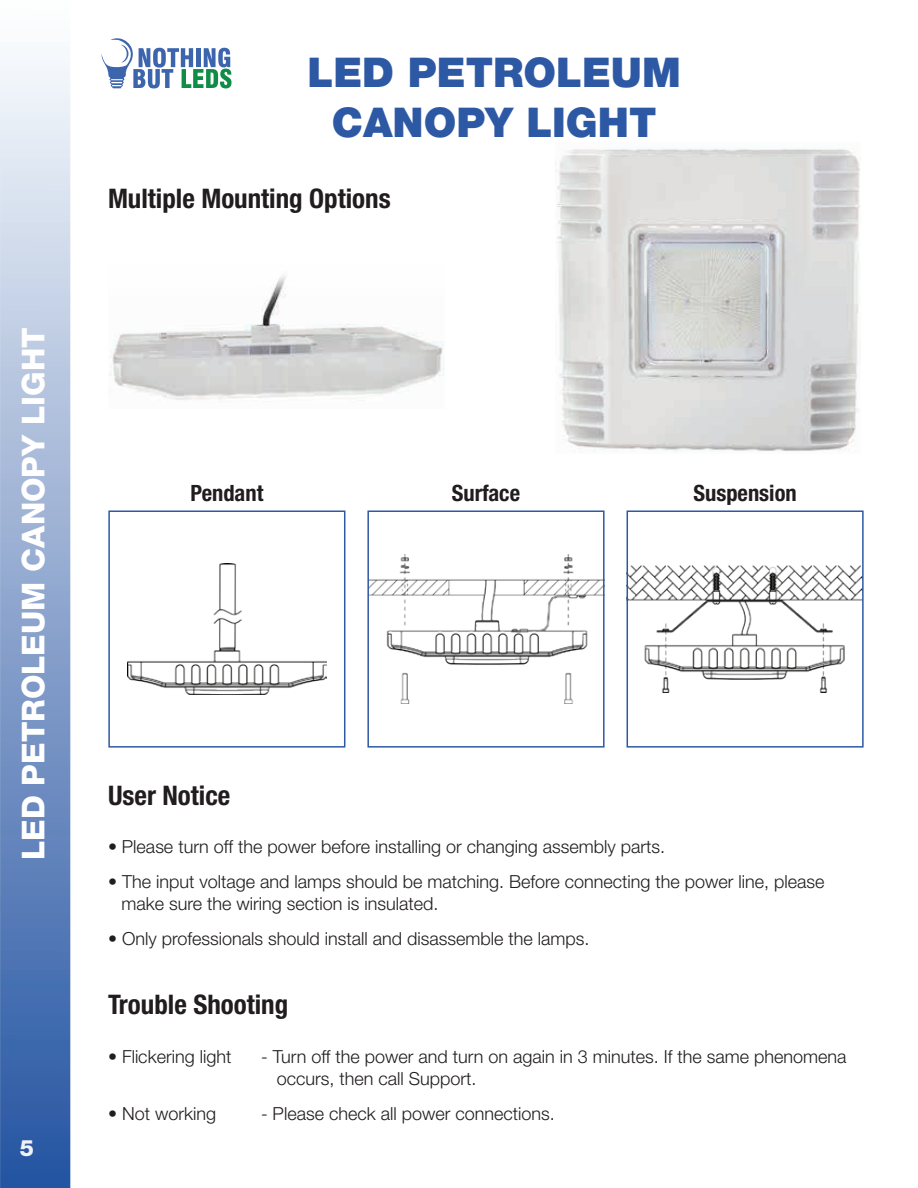
<style>
.page{position:relative;width:918px;height:1188px;background:#fff}
.page>*{position:absolute;margin:0;border:0;box-sizing:border-box;transform-origin:0 0}
.t1{font:900 41.1px/49.2px "Helvetica Neue LT Pro";color:#2d59a4;text-align:center}
.t2{font:800 31.5px "Helvetica Neue LT Std";color:#fff}
.t3{font:700 condensed 27px "Helvetica Neue LT Std";color:#211d1e}
.t4{font:700 condensed 22.5px "Helvetica Neue LT Std";color:#211d1e}
.t5{font:800 22.5px "Helvetica Neue LT Std";color:#f1f2f9}
.t6{font:300 18px/21.6px "Helvetica Neue LT Pro";color:#211d1e}
</style>
<div class="page">
<svg style="left:0;top:60px;width:70px;height:1128px;background:#8ba4cd"></svg>
<svg style="left:102px;top:38px;width:130px;height:50px"></svg>
<img style="left:110px;top:313px;width:334px;height:87px">
<img style="left:262px;top:276px;width:24px;height:37px">
<img style="left:370px;top:555px;width:232px;height:149px">
<img style="left:128px;top:563px;width:199px;height:132px">
<img style="left:626px;top:565px;width:235px;height:128px">
<div style="left:108px;top:510px;width:237px;height:238px;border:2px solid #2d59a4"></div>
<div style="left:367px;top:510px;width:238px;height:238px;border:2px solid #2d59a4"></div>
<div style="left:627px;top:510px;width:237px;height:238px;border:2px solid #2d59a4"></div>
<img style="left:555px;top:148px;width:306px;height:304px">
<h2 class="t2" style="left:15px;top:860px;width:534px;rotate:-90deg">LED PETROLEUM CANOPY LIGHT</h2>
<p class="t5" style="left:20px;top:1134px;width:16px">5</p>
<h1 class="t1" style="left:307px;top:48px;width:375px">LED PETROLEUM<br>CANOPY LIGHT</h1>
<h3 class="t3" style="left:108px;top:182px;width:284px">Multiple Mounting Options</h3>
<p class="t4" style="left:191px;top:479px;width:74px">Pendant</p>
<p class="t4" style="left:452px;top:479px;width:70px">Surface</p>
<p class="t4" style="left:693px;top:479px;width:105px">Suspension</p>
<h3 class="t3" style="left:108px;top:779px;width:124px">User Notice</h3>
<p class="t6" style="left:108px;top:835px;width:559px">• Please turn off the power before installing or changing assembly parts.</p>
<p class="t6" style="left:122px;top:870px;width:705px;text-indent:-14px">• The input voltage and lamps should be matching. Before connecting the power line, please make sure the wiring section is insulated.</p>
<p class="t6" style="left:108px;top:927px;width:483px">• Only professionals should install and disassemble the lamps.</p>
<h3 class="t3" style="left:108px;top:988px;width:182px">Trouble Shooting</h3>
<p class="t6" style="left:108px;top:1045px;width:125px">• Flickering light</p>
<p class="t6" style="left:277px;top:1045px;width:571px;text-indent:-16px">- Turn off the power and turn on again in 3 minutes. If the same phenomena occurs, then call Support.</p>
<p class="t6" style="left:108px;top:1102px;width:110px">• Not working</p>
<p class="t6" style="left:261px;top:1102px;width:295px">- Please check all power connections.</p>
</div>
